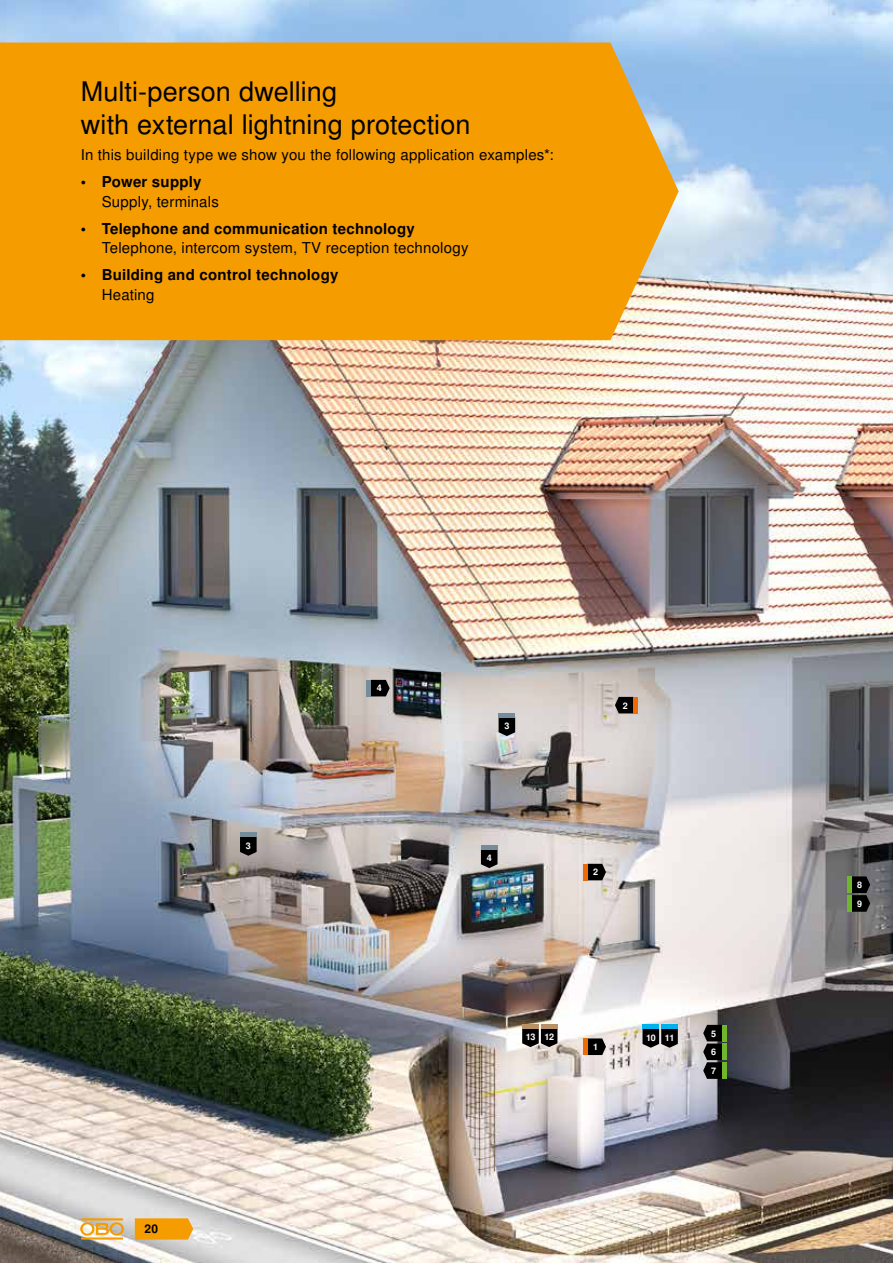
<style>
.page{position:relative;width:893px;height:1263px;background:#fff}
.page>*{position:absolute;margin:0;border:0;box-sizing:border-box;transform-origin:0 0}
.t1{font:27px/32.4px "Nimbus San LOT";letter-spacing:.005em;color:#000}
.t2{font:15px "Nimbus San LOT";letter-spacing:.015em;color:#000}
.t3{font:700 15px "Nimbus San LOT";letter-spacing:.015em;color:#000}
.t4{font:700 12px "Nimbus San LOT";color:#000}
.t5{font:700 9px/18.8px "Nimbus San LOT";letter-spacing:-.02em;color:#fff}
</style>
<div class="page">
<img style="left:0;top:0;width:893px;height:1263px">
<svg style="left:587px;top:1038px;width:19px;height:17px"></svg>
<hr style="left:583px;top:1038px;width:4px;height:17px;background:#ed6b06">
<svg style="left:587px;top:864px;width:19px;height:16px"></svg>
<hr style="left:583px;top:864px;width:4px;height:16px;background:#ed6b06">
<svg style="left:615px;top:697px;width:19px;height:16px"></svg>
<hr style="left:634px;top:697px;width:4px;height:16px;background:#ed6b06">
<svg style="left:371px;top:680px;width:19px;height:16px"></svg>
<hr style="left:367px;top:680px;width:4px;height:16px;background:#758d9a">
<svg style="left:481px;top:849px;width:16px;height:19px"></svg>
<hr style="left:481px;top:845px;width:16px;height:4px;background:#758d9a">
<svg style="left:499px;top:717px;width:16px;height:19px"></svg>
<hr style="left:499px;top:713px;width:16px;height:4px;background:#758d9a">
<svg style="left:240px;top:837px;width:17px;height:19px"></svg>
<hr style="left:240px;top:833px;width:17px;height:4px;background:#758d9a">
<hr style="left:847px;top:876px;width:4px;height:17px;background:#70b62c">
<svg style="left:851px;top:876px;width:19px;height:36px"></svg>
<hr style="left:847px;top:895px;width:4px;height:17px;background:#70b62c">
<hr style="left:522px;top:1024px;width:17px;height:4px;background:#b79269">
<svg style="left:522px;top:1028px;width:35px;height:19px"></svg>
<hr style="left:541px;top:1024px;width:16px;height:4px;background:#b79269">
<hr style="left:642px;top:1025px;width:17px;height:4px;background:#00b2eb">
<svg style="left:642px;top:1029px;width:36px;height:19px"></svg>
<hr style="left:661px;top:1025px;width:17px;height:4px;background:#00b2eb">
<hr style="left:722px;top:1062px;width:4px;height:17px;background:#70b62c">
<hr style="left:722px;top:1043px;width:4px;height:17px;background:#70b62c">
<svg style="left:703px;top:1025px;width:19px;height:54px"></svg>
<hr style="left:722px;top:1025px;width:4px;height:16px;background:#70b62c">
<div style="left:0;top:43px;width:679px;height:297px;background:#f59c00"></div>
<svg style="left:135px;top:1218px;width:58px;height:21px"></svg>
<hr style="left:81px;top:1237px;width:42px;height:2px;background:#f59c00">
<svg style="left:80px;top:1222px;width:44px;height:13px"></svg>
<hr style="left:81px;top:1218px;width:42px;height:2px;background:#f59c00">
<h1 class="t1" style="left:81px;top:76px;width:391px">Multi-person dwelling<br>with external lightning protection</h1>
<p class="t2" style="left:81px;top:146px;width:474px">In this building type we show you the following application examples*:</p>
<p class="t3" style="left:81px;top:173px;width:122px">• Power supply</p>
<p class="t2" style="left:102px;top:192px;width:119px">Supply, terminals</p>
<p class="t3" style="left:81px;top:220px;width:336px">• Telephone and communication technology</p>
<p class="t2" style="left:102px;top:239px;width:368px">Telephone, intercom system, TV reception technology</p>
<p class="t3" style="left:81px;top:266px;width:259px">• Building and control technology</p>
<p class="t2" style="left:102px;top:285px;width:54px">Heating</p>
<p class="t5" style="left:246px;top:836px;width:7px">3</p>
<p class="t4" style="left:145px;top:1222px;width:15px">20</p>
<p class="t5" style="left:377px;top:679px;width:7px">4</p>
<p class="t5" style="left:504px;top:717px;width:7px">3</p>
<p class="t5" style="left:487px;top:849px;width:7px">4</p>
<p class="t5" style="left:623px;top:696px;width:7px">2</p>
<p class="t5" style="left:593px;top:863px;width:7px">2</p>
<p class="t5" style="left:526px;top:1028px;width:30px">13 12</p>
<p class="t5" style="left:646px;top:1028px;width:30px">10 11</p>
<p class="t5" style="left:593px;top:1038px;width:7px">1</p>
<p class="t5" style="left:711px;top:1024px;width:7px">5</p>
<p class="t5" style="left:711px;top:1043px;width:7px">6</p>
<p class="t5" style="left:711px;top:1062px;width:7px">7</p>
<p class="t5" style="left:857px;top:876px;width:7px">8<br>9</p>
</div>
